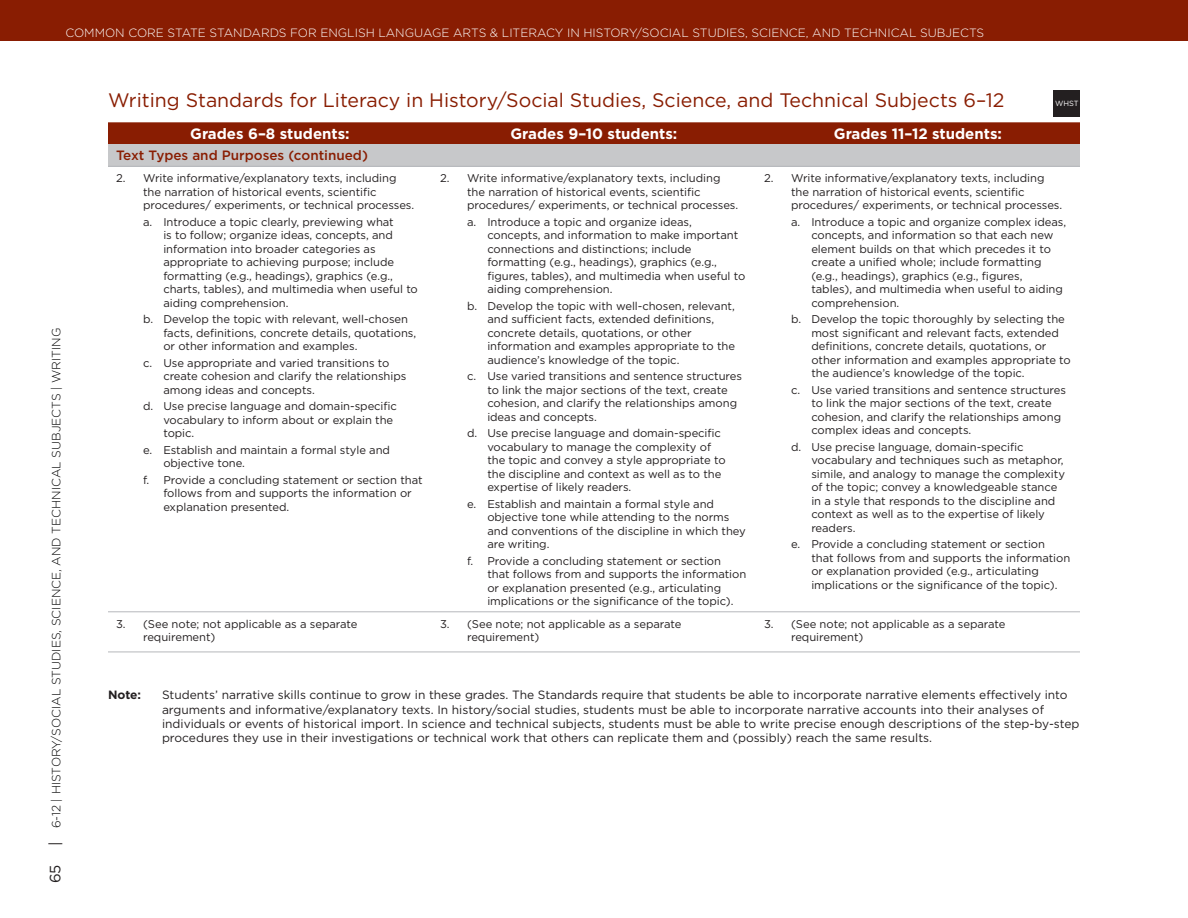
<style>
.page{position:relative;width:1188px;height:918px;background:#fff}
.page>*{position:absolute;margin:0;border:0;box-sizing:border-box;transform-origin:0 0}
.t1{font:19.5px "Gotham";color:#891d02}
.t2{font:700 15px "Gotham";color:#fff}
.t3{font:500 13.5px "Gotham";color:#891d02}
.t4{font:12px/14.4px "Gotham";color:#231f20}
.t5{font:300 12px "Gotham";color:#fff}
.t6{font:300 12px "Gotham";color:#000}
.t7{font:700 12px "Gotham";color:#231f20}
.t8{font:11.25px/13.5px "Gotham";letter-spacing:-.005em;color:#231f20}
.t9{font:7.5px "Gotham";color:#fff}
.s1{font-weight:400;font-size:15px;color:#231f20}
</style>
<div class="page">
<div style="left:0;top:0;width:1188px;height:41px;background:#891d02"></div>
<div style="left:1054px;top:90px;width:26px;height:26px;background:#231f20"></div>
<div style="left:108px;top:122px;width:972px;height:22px;background:#891d02"></div>
<div style="left:108px;top:144px;width:972px;height:22px;background:#c7c8ca"></div>
<hr style="left:108px;top:166px;width:324px;height:1px;background:#b5b7bb">
<hr style="left:432px;top:166px;width:324px;height:1px;background:#b5b7bb">
<hr style="left:756px;top:166px;width:324px;height:1px;background:#b5b7bb">
<hr style="left:108px;top:612px;width:324px;height:1px;background:#b5b7bb">
<hr style="left:432px;top:612px;width:324px;height:1px;background:#b5b7bb">
<hr style="left:756px;top:612px;width:324px;height:1px;background:#b5b7bb">
<hr style="left:108px;top:652px;width:324px;height:1px;background:#b5b7bb">
<hr style="left:432px;top:652px;width:324px;height:1px;background:#b5b7bb">
<hr style="left:756px;top:652px;width:324px;height:1px;background:#b5b7bb">
<p class="t5" style="left:65px;top:25px;width:397px">COMMON CORE STATE STANDARDS FOR ENGLISH LANGUAGE ART</p>
<p class="t5" style="left:479px;top:25px;width:506px">S &amp; LITERACY I N HISTORY/SOCIAL STU DI ES, SCI ENCE, AND TECH NICAL SU BJECTS</p>
<p class="t6" style="left:49px;top:883px;width:555px;rotate:-90deg"><span class="s1">65 |</span> 6-12 | HISTORY/SOCIAL STU DI ES, SCI ENCE, AND TECH NICAL SU BJECTS | WRITI NG</p>
<h1 class="t1" style="left:108px;top:88px;width:898px">Writing Standards for Literacy in History/Social Studies, Science, and Technical Subjects 6–12</h1>
<h2 class="t2" style="left:190px;top:124px;width:161px">Grades 6–8 students:</h2>
<h2 class="t2" style="left:511px;top:124px;width:168px">Grades 9–10 students:</h2>
<h2 class="t2" style="left:834px;top:124px;width:169px">Grades 11–12 students:</h2>
<p class="t3" style="left:116px;top:147px;width:253px">Text Types and Purposes (continued)</p>
<p class="t8" style="left:143px;top:171px;width:273px;text-indent:-27px">2. Write informative/explanatory texts, including the narration of historical events, scientific procedures/ experiments, or technical processes.</p>
<p class="t8" style="left:163px;top:215px;width:256px;text-indent:-20px">a. Introduce a topic clearly, previewing what<br>is to follow; organize ideas, concepts, and information into broader categories as appropriate to achieving purpose; include formatting (e.g., headings), graphics (e.g., charts, tables), and multimedia when useful to aiding comprehension.</p>
<p class="t8" style="left:163px;top:312px;width:254px;text-indent:-20px">b. Develop the topic with relevant, well-chosen facts, definitions, concrete details, quotations, or other information and examples.</p>
<p class="t8" style="left:163px;top:356px;width:245px;text-indent:-20px">c. Use appropriate and varied transitions to create cohesion and clarify the relationships among ideas and concepts.</p>
<p class="t8" style="left:163px;top:399px;width:235px;text-indent:-20px">d. Use precise language and domain-specific vocabulary to inform about or explain the topic.</p>
<p class="t8" style="left:163px;top:443px;width:228px;text-indent:-20px">e. Establish and maintain a formal style and objective tone.</p>
<p class="t8" style="left:163px;top:473px;width:261px;text-indent:-20px">f. Provide a concluding statement or section that follows from and supports the information or explanation presented.</p>
<p class="t9" style="left:1055px;top:99px;width:25px">whST</p>
<p class="t8" style="left:467px;top:171px;width:273px;text-indent:-27px">2. Write informative/explanatory texts, including the narration of historical events, scientific procedures/ experiments, or technical processes.</p>
<p class="t8" style="left:487px;top:215px;width:260px;text-indent:-20px">a. Introduce a topic and organize ideas, concepts, and information to make important connections and distinctions; include formatting (e.g., headings), graphics (e.g., figures, tables), and multimedia when useful to aiding comprehension.</p>
<p class="t8" style="left:487px;top:299px;width:249px;text-indent:-20px">b. Develop the topic with well-chosen, relevant, and sufficient facts, extended definitions, concrete details, quotations, or other information and examples appropriate to the audience’s knowledge of the topic.</p>
<p class="t8" style="left:487px;top:369px;width:256px;text-indent:-20px">c. Use varied transitions and sentence structures to link the major sections of the text, create cohesion, and clarify the relationships among ideas and concepts.</p>
<p class="t8" style="left:487px;top:426px;width:240px;text-indent:-20px">d. Use precise language and domain-specific vocabulary to manage the complexity of the topic and convey a style appropriate to the discipline and context as well as to the expertise of likely readers.</p>
<p class="t8" style="left:487px;top:497px;width:260px;text-indent:-20px">e. Establish and maintain a formal style and objective tone while attending to the norms and conventions of the discipline in which they are writing.</p>
<p class="t8" style="left:487px;top:554px;width:260px;text-indent:-20px">f. Provide a concluding statement or section<br>that follows from and supports the information or explanation presented (e.g., articulating implications or the significance of the topic).</p>
<p class="t8" style="left:791px;top:171px;width:273px;text-indent:-27px">2. Write informative/explanatory texts, including the narration of historical events, scientific procedures/ experiments, or technical processes.</p>
<p class="t8" style="left:811px;top:215px;width:256px;text-indent:-20px">a. Introduce a topic and organize complex ideas, concepts, and information so that each new element builds on that which precedes it to create a unified whole; include formatting (e.g., headings), graphics (e.g., figures,<br>tables), and multimedia when useful to aiding comprehension.</p>
<p class="t8" style="left:811px;top:312px;width:261px;text-indent:-20px">b. Develop the topic thoroughly by selecting the most significant and relevant facts, extended definitions, concrete details, quotations, or other information and examples appropriate to the audience’s knowledge of the topic.</p>
<p class="t8" style="left:811px;top:383px;width:256px;text-indent:-20px">c. Use varied transitions and sentence structures to link the major sections of the text, create cohesion, and clarify the relationships among complex ideas and concepts.</p>
<p class="t8" style="left:811px;top:440px;width:255px;text-indent:-20px">d. Use precise language, domain-specific vocabulary and techniques such as metaphor, simile, and analogy to manage the complexity of the topic; convey a knowledgeable stance in a style that responds to the discipline and context as well as to the expertise of likely readers.</p>
<p class="t8" style="left:811px;top:537px;width:260px;text-indent:-20px">e. Provide a concluding statement or section<br>that follows from and supports the information or explanation provided (e.g., articulating implications or the significance of the topic).</p>
<p class="t8" style="left:143px;top:617px;width:216px;text-indent:-27px">3. (See note; not applicable as a separate requirement)</p>
<p class="t8" style="left:467px;top:617px;width:216px;text-indent:-27px">3. (See note; not applicable as a separate requirement)</p>
<p class="t8" style="left:791px;top:617px;width:216px;text-indent:-27px">3. (See note; not applicable as a separate requirement)</p>
<p class="t7" style="left:108px;top:687px;width:35px">Note:</p>
<p class="t4" style="left:162px;top:688px;width:919px">Students’ narrative skills continue to grow in these grades. The Standards require that students be able to incorporate narrative elements effectively into arguments and informative/explanatory texts. In history/social studies, students must be able to incorporate narrative accounts into their analyses of individuals or events of historical import. In science and technical subjects, students must be able to write precise enough descriptions of the step-by-step procedures they use in their investigations or technical work that others can replicate them and (possibly) reach the same results.</p>
</div>
